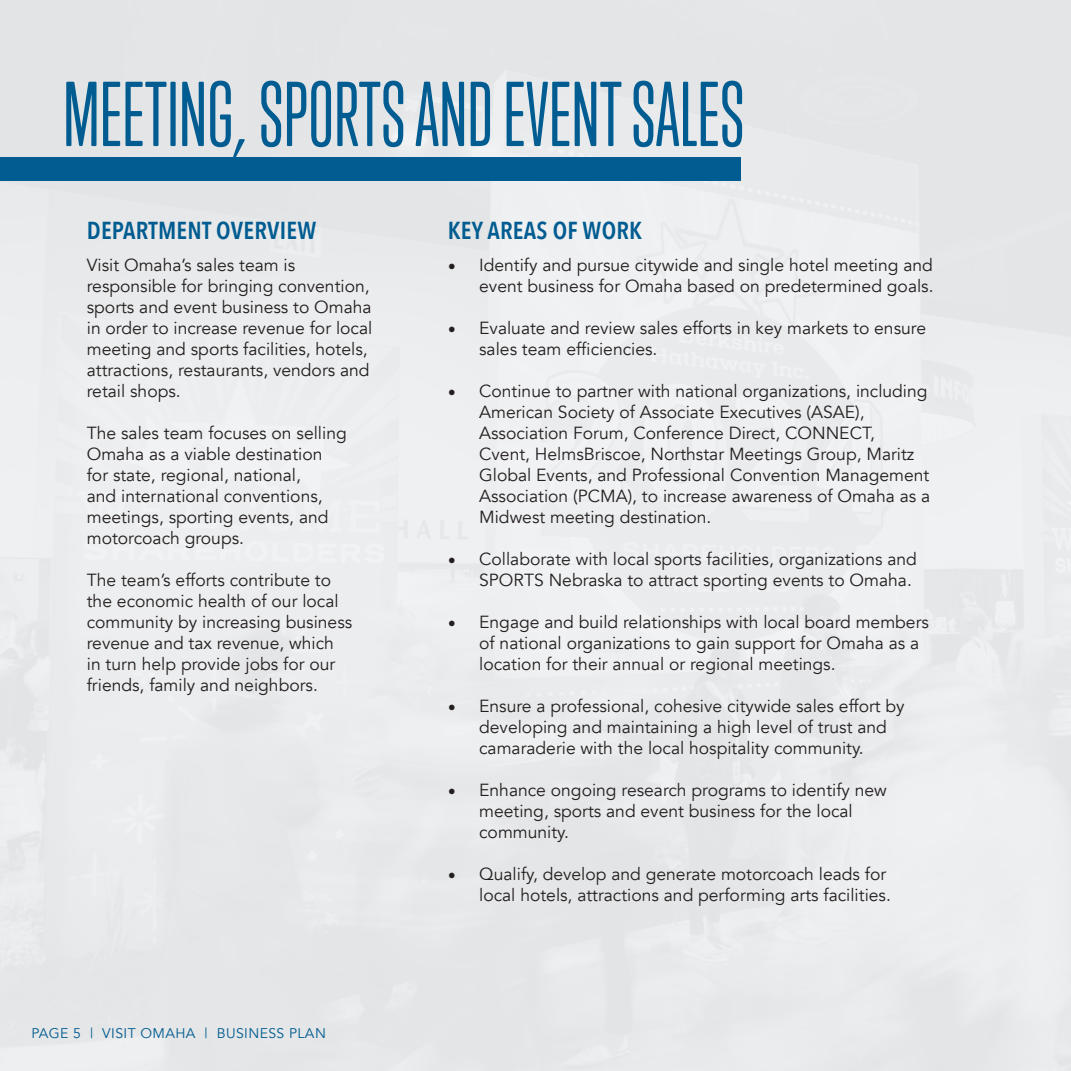
<style>
.page{position:relative;width:1071px;height:1071px;background:#eaebec}
.page>*{position:absolute;margin:0;border:0;box-sizing:border-box;transform-origin:0 0}
.t1{font:84px "Trump Soft Pro";color:#005c91}
.t2{font:600 24.5px "Avenir Next Condensed";letter-spacing:.01em;color:#005c91}
.t3{font:17.5px/21px "Avenir";color:#231f20}
.t4{font:14px "Avenir";letter-spacing:.03em;color:#005c91}
.s1{font-family:"Minion Pro";font-size:21px}
</style>
<div class="page">
<div style="left:0;top:158px;width:741px;height:23px;background:#005c91"></div>
<p class="t1" style="left:63px;top:67px;width:683px">MEETING, SPORTS AND EVENT SALES</p>
<p class="t2" style="left:87px;top:209px;width:231px">DEPARTMENT OVERVIEW</p>
<p class="t3" style="left:87px;top:254px;width:287px">Visit Omaha’s sales team is responsible for bringing convention, sports and event business to Omaha in order to increase revenue for local meeting and sports facilities, hotels, attractions, restaurants, vendors and retail shops.</p>
<p class="t3" style="left:87px;top:422px;width:261px">The sales team focuses on selling<br>Omaha as a viable destination for state, regional, national,<br>and international conventions, meetings, sporting events, and motorcoach groups.</p>
<p class="t3" style="left:87px;top:569px;width:267px">The team’s efforts contribute to the economic health of our local community by increasing business revenue and tax revenue, which<br>in turn help provide jobs for our friends, family and neighbors.</p>
<p class="t4" style="left:32px;top:1025px;width:296px">PAGE 5 | VISIT OMAHA | BUSINESS PLAN</p>
<p class="t2" style="left:448px;top:209px;width:196px">KEY AREAS OF WORK</p>
<p class="t3" style="left:448px;top:254px;width:487px;text-align:right"><span class="s1">•</span> Identify and pursue citywide and single hotel meeting and event business for Omaha based on predetermined goals.</p>
<p class="t3" style="left:479px;top:317px;width:448px;text-indent:-31px"><span class="s1">•</span> Evaluate and review sales efforts in key markets to ensure sales team efficiencies.</p>
<p class="t3" style="left:479px;top:380px;width:452px;text-indent:-31px"><span class="s1">•</span> Continue to partner with national organizations, including American Society of Associate Executives (ASAE), Association Forum, Conference Direct, CONNECT, Cvent, HelmsBriscoe, Northstar Meetings Group, Maritz Global Events, and Professional Convention Management Association (PCMA), to increase awareness of Omaha as a Midwest meeting destination.</p>
<p class="t3" style="left:448px;top:548px;width:471px;text-align:right"><span class="s1">•</span> Collaborate with local sports facilities, organizations and<br>SPORTS Nebraska to attract sporting events to Omaha.</p>
<p class="t3" style="left:479px;top:611px;width:451px;text-indent:-31px"><span class="s1">•</span> Engage and build relationships with local board members of national organizations to gain support for Omaha as a location for their annual or regional meetings.</p>
<p class="t3" style="left:479px;top:695px;width:427px;text-indent:-31px"><span class="s1">•</span> Ensure a professional, cohesive citywide sales effort by developing and maintaining a high level of trust and camaraderie with the local hospitality community.</p>
<p class="t3" style="left:479px;top:779px;width:409px;text-indent:-31px"><span class="s1">•</span> Enhance ongoing research programs to identify new meeting, sports and event business for the local community.</p>
<p class="t3" style="left:448px;top:863px;width:445px;text-align:right"><span class="s1">•</span> Qualify, develop and generate motorcoach leads for local hotels, attractions and performing arts facilities.</p>
</div>
